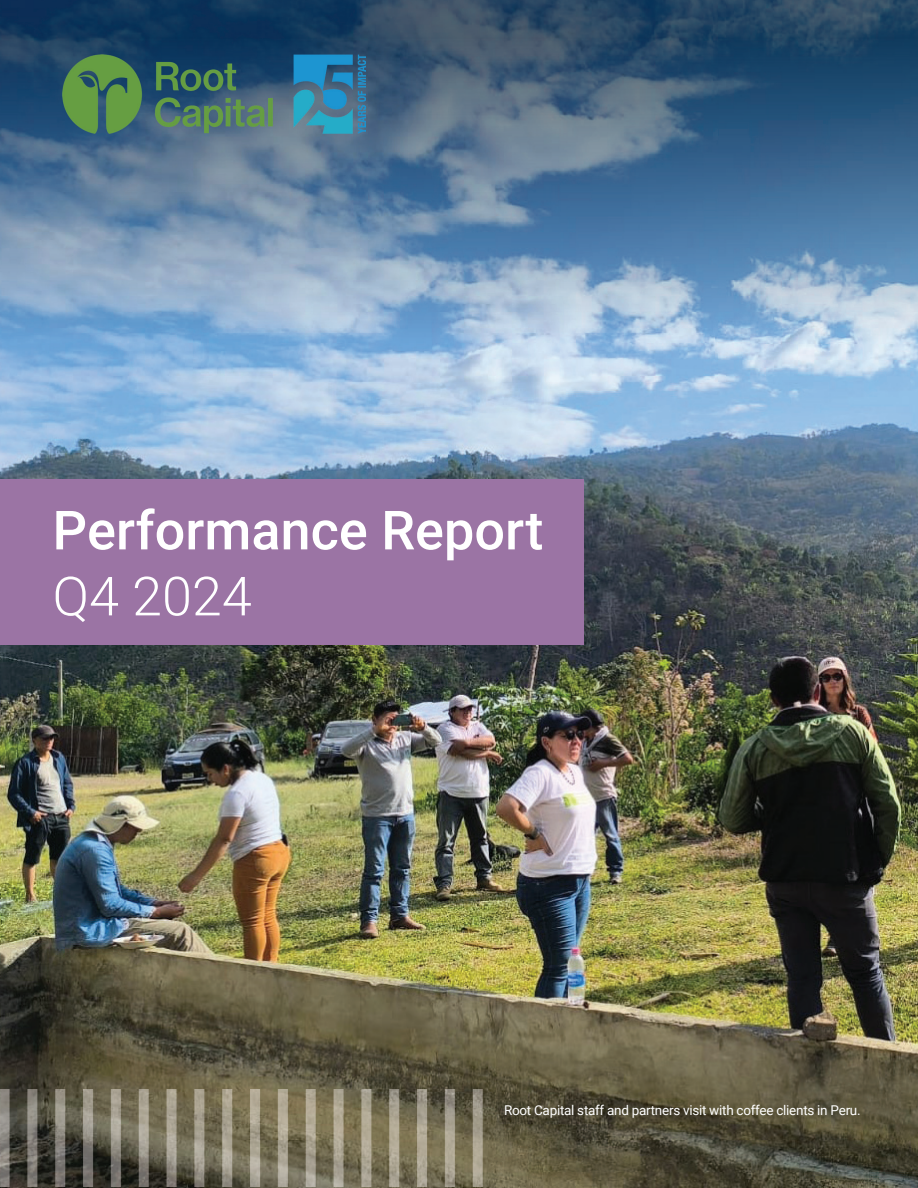
<style>
.page{position:relative;width:918px;height:1188px;background:#fff}
.page>*{position:absolute;margin:0;border:0;box-sizing:border-box;transform-origin:0 0}
.t1{font:500 54px "Roboto";color:#fff}
.t2{font:300 54px "Roboto";color:#fff}
.t3{font:13.5px "Roboto";letter-spacing:-.02em;color:#fff}
</style>
<div class="page">
<img style="left:0;top:0;width:918px;height:1188px">
<img style="left:0;top:1089px;width:491px;height:97px">
<div style="left:0;top:479px;width:584px;height:165px;background:#9b74a4"></div>
<img style="left:63px;top:55px;width:302px;height:78px">
<h1 class="t1" style="left:52px;top:492px;width:492px">Performance Report</h1>
<h1 class="t2" style="left:52px;top:558px;width:201px">Q4 2024</h1>
<p class="t3" style="left:504px;top:1101px;width:358px">Root Capital staff and partners visit with coffee clients in Peru.</p>
</div>
